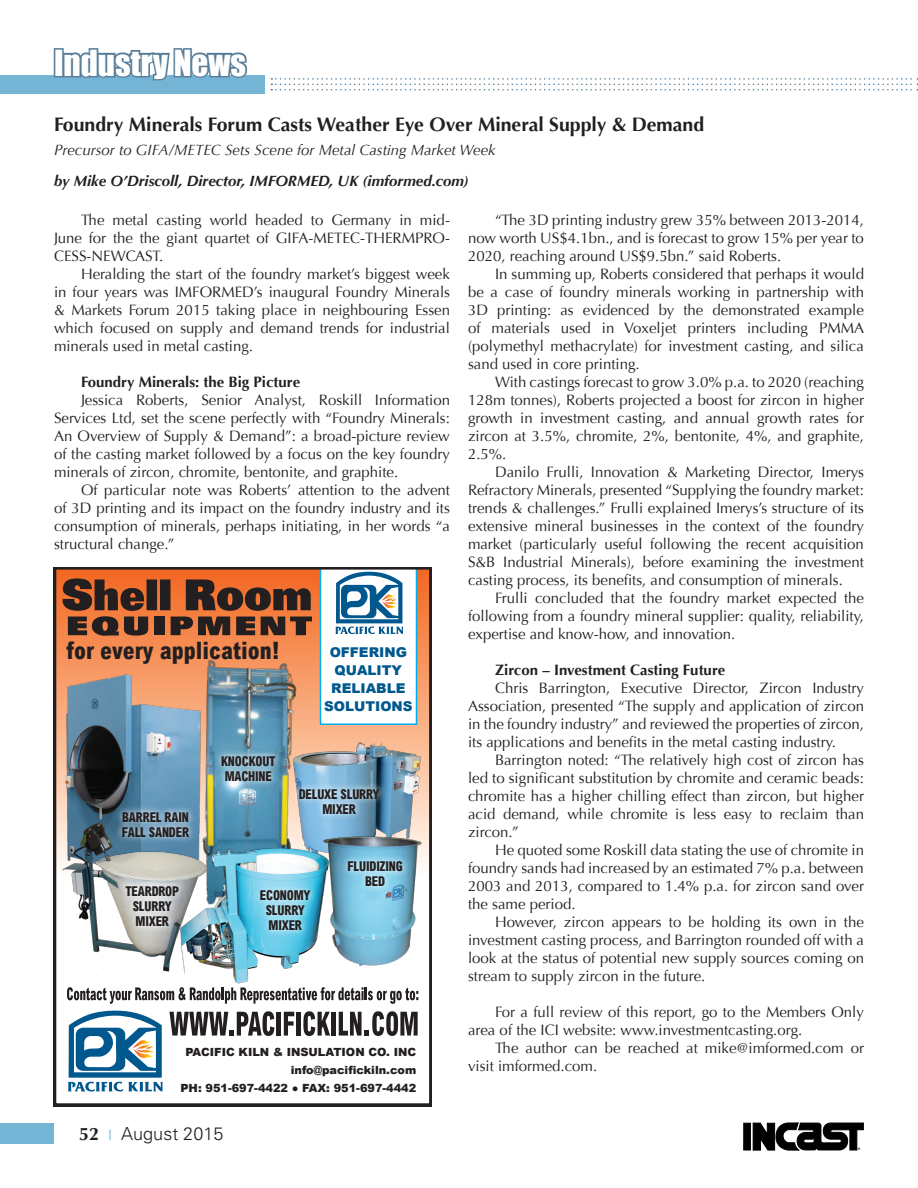
<style>
.page{position:relative;width:918px;height:1188px;background:#fff}
.page>*{position:absolute;margin:0;border:0;box-sizing:border-box;transform-origin:0 0}
.t1{font:33px "Impact";color:#fff}
.t2{font:700 condensed 24px "Arial MT Extra";color:#231f20}
.INCAST_IndustryNewsH{font:700 19.5px "Optima";color:#231f20}
.t3{font:300 18px "Univers";color:#231f20}
.INCAST_Body{font:15px/18px "Optima";color:#231f20;text-align:justify}
.INCAST_Body-2{font:700 15px "Optima";color:#231f20}
.INCAST_IndustryNewsH-2{font:italic 15px "Optima";color:#231f20}
.INCAST_Byline{font:italic 700 15px "Optima";color:#231f20}
.t4{font:900 13.5px/18px "Arial";color:#00588e;text-align:center}
.t5{font:900 11.25px/18px "Arial";color:#231f20;text-align:right}
.t6{font:700 3.45px "Helvetica";color:#231f20}
.s1{font-family:"Optima";font-weight:700}
.s2{color:#74b4d5}
</style>
<div class="page">
<div style="left:0;top:1124px;width:54px;height:20px;background:#74b4d5"></div>
<div style="left:744px;top:1123px;width:6px;height:27px;background:#000"></div>
<div style="left:744px;top:1123px;width:7px;height:27px;border:1px solid #000"></div>
<svg style="left:753px;top:1122px;width:111px;height:29px"></svg>
<div style="left:0;top:75px;width:264px;height:18px;background:#74b4d5"></div>
<div style="left:54px;top:48px;width:10px;height:29px;border:3px solid #577d98"></div>
<svg style="left:62px;top:48px;width:188px;height:46px"></svg>
<svg style="left:271px;top:78px;width:647px;height:12px"></svg>
<img style="left:54px;top:567px;width:378px;height:540px">
<svg style="left:123px;top:812px;width:66px;height:25px;background:#95b4ca"></svg>
<svg style="left:299px;top:789px;width:81px;height:25px;background:#98bed6"></svg>
<svg style="left:126px;top:886px;width:53px;height:40px;background:#d6d7d7"></svg>
<svg style="left:260px;top:891px;width:51px;height:9px"></svg>
<svg style="left:266px;top:906px;width:39px;height:9px"></svg>
<svg style="left:269px;top:921px;width:33px;height:9px"></svg>
<svg style="left:348px;top:862px;width:54px;height:9px"></svg>
<svg style="left:366px;top:877px;width:19px;height:9px"></svg>
<svg style="left:222px;top:756px;width:53px;height:25px"></svg>
<svg style="left:62px;top:578px;width:250px;height:86px;background:#a95f39"></svg>
<p class="t1" style="left:54px;top:37px;width:194px">Industry News</p>
<p class="INCAST_IndustryNewsH" style="left:54px;top:113px;width:652px">Foundry Minerals Forum Casts Weather Eye Over Mineral Supply &amp; Demand</p>
<p class="INCAST_IndustryNewsH-2" style="left:54px;top:141px;width:443px">Precursor to GIFA/METEC Sets Scene for Metal Casting Market Week</p>
<p class="INCAST_Byline" style="left:54px;top:172px;width:416px">by Mike O’Driscoll, Director, IMFORMED, UK (imformed.com)</p>
<p class="INCAST_Body" style="left:54px;top:211px;width:398px;text-indent:27px">The metal casting world headed to Germany in mid-June for the the giant quartet of GIFA-METEC-THERMPRO-CESS-NEWCAST.</p>
<p class="INCAST_Body" style="left:54px;top:265px;width:398px;text-indent:27px">Heralding the start of the foundry market’s biggest week in four years was IMFORMED’s inaugural Foundry Minerals &amp; Markets Forum 2015 taking place in neighbouring Essen which focused on supply and demand trends for industrial minerals used in metal casting.</p>
<p class="INCAST_Body-2" style="left:81px;top:373px;width:221px">Foundry Minerals: the Big Picture</p>
<p class="INCAST_Body" style="left:54px;top:391px;width:398px;text-indent:27px">Jessica Roberts, Senior Analyst, Roskill Information Services Ltd, set the scene perfectly with “Foundry Minerals:<br>An Overview of Supply &amp; Demand”: a broad-picture review of the casting market followed by a focus on the key foundry minerals of zircon, chromite, bentonite, and graphite.</p>
<p class="INCAST_Body" style="left:54px;top:481px;width:398px;text-indent:27px">Of particular note was Roberts’ attention to the advent of 3D printing and its impact on the foundry industry and its consumption of minerals, perhaps initiating, in her words “a structural change.”</p>
<p class="INCAST_Body" style="left:468px;top:211px;width:398px;text-indent:27px">“The 3D printing industry grew 35% between 2013-2014, now worth US$4.1bn., and is forecast to grow 15% per year to 2020, reaching around US$9.5bn.” said Roberts.</p>
<p class="INCAST_Body" style="left:468px;top:265px;width:398px;text-indent:27px">In summing up, Roberts considered that perhaps it would be a case of foundry minerals working in partnership with 3D printing: as evidenced by the demonstrated example of materials used in Voxeljet printers including PMMA (polymethyl methacrylate) for investment casting, and silica sand used in core printing.</p>
<p class="INCAST_Body" style="left:468px;top:373px;width:398px;text-indent:27px">With castings forecast to grow 3.0% p.a. to 2020 (reaching 128m tonnes), Roberts projected a boost for zircon in higher growth in investment casting, and annual growth rates for zircon at 3.5%, chromite, 2%, bentonite, 4%, and graphite, 2.5%.</p>
<p class="INCAST_Body" style="left:468px;top:463px;width:398px;text-indent:27px">Danilo Frulli, Innovation &amp; Marketing Director, Imerys Refractory Minerals, presented “Supplying the foundry market: trends &amp; challenges.” Frulli explained Imerys’s structure of its extensive mineral businesses in the context of the foundry market (particularly useful following the recent acquisition S&amp;B Industrial Minerals), before examining the investment casting process, its benefits, and consumption of minerals.</p>
<p class="INCAST_Body" style="left:468px;top:589px;width:398px;text-indent:27px">Frulli concluded that the foundry market expected the following from a foundry mineral supplier: quality, reliability, expertise and know-how, and innovation.</p>
<p class="INCAST_Body-2" style="left:495px;top:661px;width:232px">Zircon – Investment Casting Future</p>
<p class="INCAST_Body" style="left:468px;top:679px;width:398px;text-indent:27px">Chris Barrington, Executive Director, Zircon Industry Association, presented “The supply and application of zircon in the foundry industry” and reviewed the properties of zircon, its applications and benefits in the metal casting industry.</p>
<p class="INCAST_Body" style="left:468px;top:751px;width:398px;text-indent:27px">Barrington noted: “The relatively high cost of zircon has led to significant substitution by chromite and ceramic beads: chromite has a higher chilling effect than zircon, but higher acid demand, while chromite is less easy to reclaim than zircon.”</p>
<p class="INCAST_Body" style="left:468px;top:841px;width:398px;text-indent:27px">He quoted some Roskill data stating the use of chromite in foundry sands had increased by an estimated 7% p.a. between 2003 and 2013, compared to 1.4% p.a. for zircon sand over the same period.</p>
<p class="INCAST_Body" style="left:468px;top:913px;width:398px;text-indent:27px">However, zircon appears to be holding its own in the investment casting process, and Barrington rounded off with a look at the status of potential new supply sources coming on stream to supply zircon in the future.</p>
<p class="INCAST_Body" style="left:468px;top:1003px;width:397px;text-indent:27px">For a full review of this report, go to the Members Only area of the ICI website: www.investmentcasting.org.</p>
<p class="INCAST_Body" style="left:468px;top:1039px;width:398px;text-indent:27px">The author can be reached at mike@imformed.com or visit imformed.com.</p>
<p class="t2" style="left:196px;top:636px;width:78px">● ▼□■</p>
<p class="t4" style="left:324px;top:643px;width:90px">OFFERING<br>QUALITY<br>RELIABLE<br>SOLUTIONS</p>
<p class="t5" style="left:181px;top:1043px;width:237px">PACIFIC KILN &amp; INSULATION CO. INC info@pacifickiln.com<br>PH: 951-697-4422 ● FAX: 951-697-4442</p>
<p class="t3" style="left:79px;top:1123px;width:146px"><span class="s1">52</span> <span class="s2">❘</span> August 2015</p>
<p class="t6" style="left:858px;top:1146px;width:4px">®</p>
</div>
